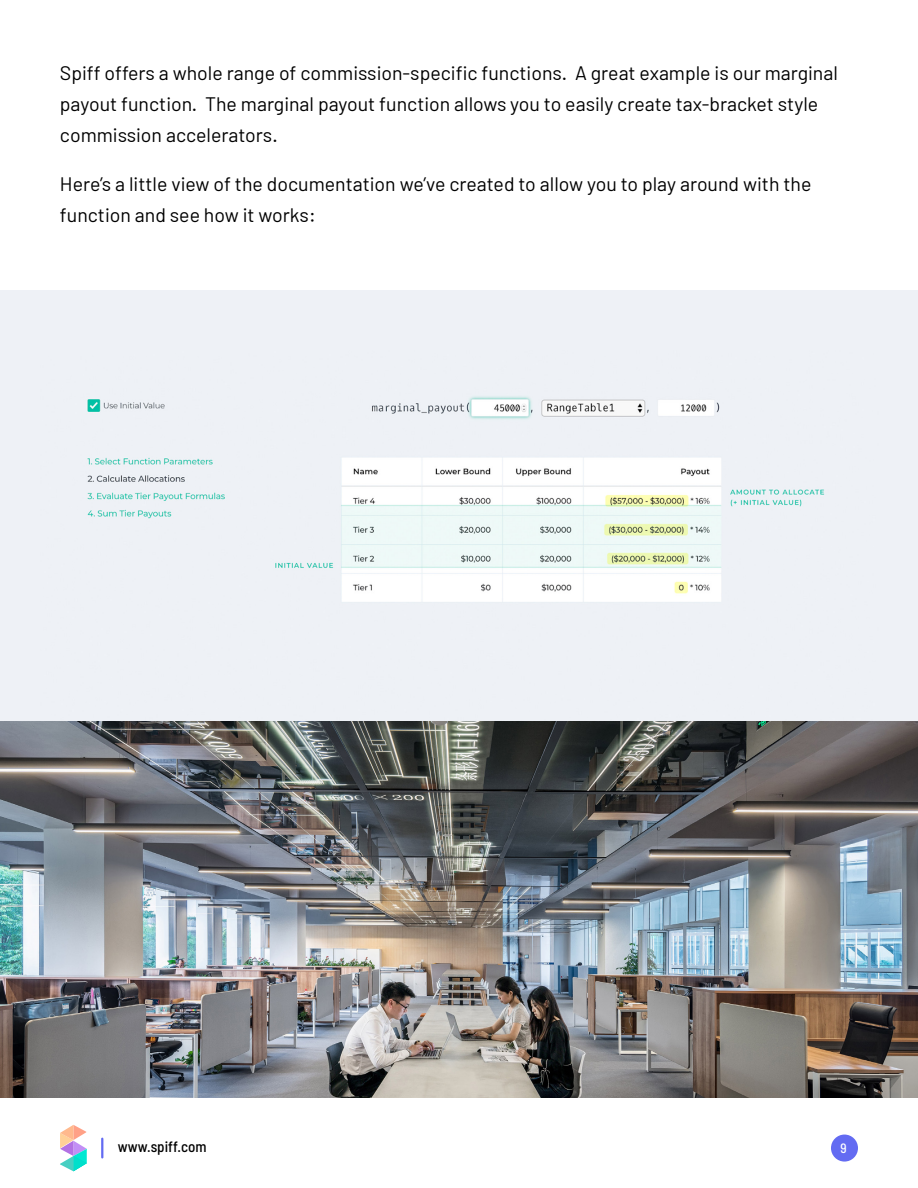
<style>
.page{position:relative;width:918px;height:1188px;background:#fff}
.page>*{position:absolute;margin:0;border:0;box-sizing:border-box;transform-origin:0 0}
.t1{font:19.5px/31.5px "Barlow";color:#000}
.t2{font:500 semi-condensed 15px "Barlow";color:#000}
.t3{font:500 semi-condensed 13.5px "Barlow";color:#fff}
</style>
<div class="page">
<svg style="left:60px;top:1125px;width:27px;height:46px"></svg>
<svg style="left:101px;top:1139px;width:2px;height:18px"></svg>
<div style="left:831px;top:1135px;width:27px;height:27px;background:#636bf2;border-radius:50%"></div>
<img style="left:0;top:721px;width:918px;height:377px">
<img style="left:0;top:291px;width:918px;height:430px">
<p class="t1" style="left:60px;top:56px;width:780px">Spiff offers a whole range of commission-specific functions. A great example is our marginal payout function. The marginal payout function allows you to easily create tax-bracket style commission accelerators.</p>
<p class="t1" style="left:60px;top:168px;width:753px">Here’s a little view of the documentation we’ve created to allow you to play around with the function and see how it works:</p>
<p class="t2" style="left:118px;top:1136px;width:90px">www.spiff.com</p>
<p class="t3" style="left:841px;top:1138px;width:8px">9</p>
</div>
